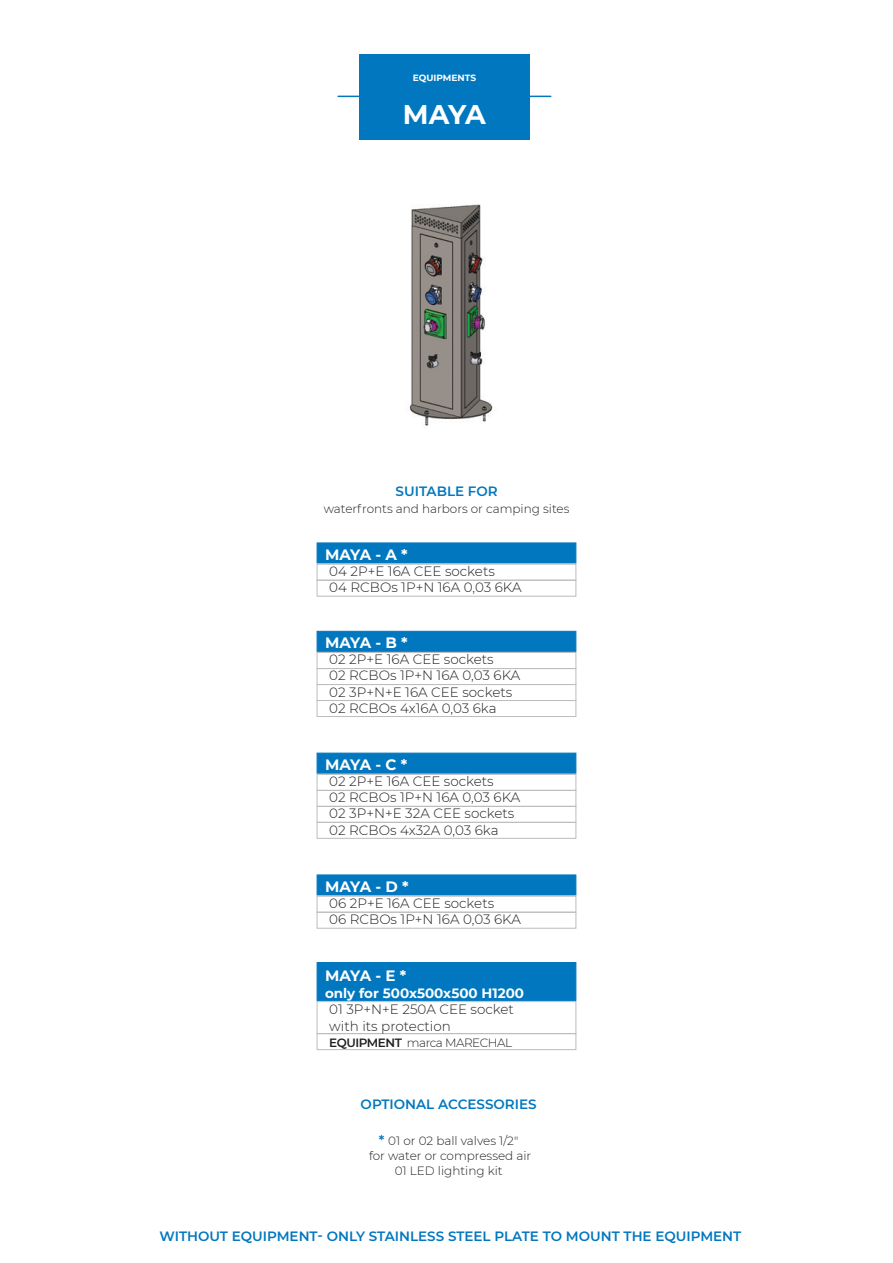
<style>
.page{position:relative;width:893px;height:1263px;background:#fff}
.page>*{position:absolute;margin:0;border:0;box-sizing:border-box;transform-origin:0 0}
.t1{font:700 27px "Montserrat";color:#fff}
.t2{font:700 15px "Montserrat";letter-spacing:-.045em;color:#fff}
.t3{font:300 13.5px "Montserrat";color:#231f20}
.t4{font:600 13.5px "Montserrat";color:#0077bf}
.t5{font:700 13.5px "Montserrat";color:#fff}
.t6{font:300 12px "Montserrat";color:#231f20}
.t7{font:300 12px "Montserrat";letter-spacing:-.04em;color:#231f20}
.t8{font:700 9px "Montserrat";color:#fff}
.s1{font-weight:600}
.s2{font-weight:600;font-size:13.5px;color:#0077bf}
</style>
<div class="page">
<hr style="left:338px;top:96px;width:43px;height:1px;background:#0077bf">
<hr style="left:508px;top:96px;width:43px;height:1px;background:#0077bf">
<img style="left:409px;top:204px;width:84px;height:222px">
<div style="left:317px;top:543px;width:259px;height:20px;background:#0077bf"></div>
<div style="left:317px;top:631px;width:259px;height:20px;background:#0077bf;border:1px solid #0077bf"></div>
<div style="left:317px;top:753px;width:259px;height:20px;background:#0077bf;border:1px solid #0077bf"></div>
<div style="left:317px;top:875px;width:259px;height:20px;background:#0077bf"></div>
<div style="left:317px;top:962px;width:259px;height:38px;background:#0077bf"></div>
<div style="left:317px;top:564px;width:259px;height:16px;border:1px solid #bcbdc0"></div>
<div style="left:317px;top:652px;width:259px;height:17px;border:1px solid #bcbdc0"></div>
<div style="left:317px;top:774px;width:259px;height:17px;border:1px solid #bcbdc0"></div>
<div style="left:317px;top:896px;width:259px;height:16px;border:1px solid #bcbdc0"></div>
<div style="left:317px;top:1001px;width:259px;height:33px;border:1px solid #bcbdc0"></div>
<div style="left:317px;top:580px;width:259px;height:16px;border:1px solid #bcbdc0"></div>
<div style="left:317px;top:668px;width:259px;height:17px;border:1px solid #bcbdc0"></div>
<div style="left:317px;top:790px;width:259px;height:16px;border:1px solid #bcbdc0"></div>
<div style="left:317px;top:912px;width:259px;height:16px;border:1px solid #bcbdc0"></div>
<div style="left:317px;top:684px;width:259px;height:17px;border:1px solid #bcbdc0"></div>
<div style="left:317px;top:806px;width:259px;height:16px;border:1px solid #bcbdc0"></div>
<div style="left:317px;top:1033px;width:259px;height:17px;border:1px solid #bcbdc0"></div>
<div style="left:317px;top:700px;width:259px;height:17px;border:1px solid #bcbdc0"></div>
<div style="left:317px;top:822px;width:259px;height:16px;border:1px solid #bcbdc0"></div>
<div style="left:359px;top:54px;width:170px;height:85px;background:#0077bf"></div>
<p class="t8" style="left:413px;top:71px;width:65px">EQUIPMENTS</p>
<p class="t1" style="left:403px;top:95px;width:85px">MAYA</p>
<p class="t4" style="left:396px;top:482px;width:104px">SUITABLE FOR</p>
<p class="t6" style="left:324px;top:500px;width:247px">waterfronts and harbors or camping sites</p>
<p class="t2" style="left:325px;top:543px;width:84px">MAYA - A *</p>
<p class="t3" style="left:329px;top:562px;width:167px">04 2P+E 16A CEE sockets</p>
<p class="t3" style="left:329px;top:578px;width:194px">04 RCBOs 1P+N 16A 0,03 6KA</p>
<p class="t2" style="left:325px;top:632px;width:84px">MAYA - B *</p>
<p class="t3" style="left:329px;top:650px;width:166px">02 2P+E 16A CEE sockets</p>
<p class="t3" style="left:329px;top:666px;width:193px">02 RCBOs 1P+N 16A 0,03 6KA</p>
<p class="t3" style="left:329px;top:682px;width:184px">02 3P+N+E 16A CEE sockets</p>
<p class="t3" style="left:329px;top:699px;width:169px">02 RCBOs 4x16A 0,03 6ka</p>
<p class="t2" style="left:325px;top:754px;width:84px">MAYA - C *</p>
<p class="t3" style="left:329px;top:772px;width:166px">02 2P+E 16A CEE sockets</p>
<p class="t3" style="left:329px;top:788px;width:193px">02 RCBOs 1P+N 16A 0,03 6KA</p>
<p class="t3" style="left:329px;top:804px;width:186px">02 3P+N+E 32A CEE sockets</p>
<p class="t3" style="left:329px;top:821px;width:171px">02 RCBOs 4x32A 0,03 6ka</p>
<p class="t2" style="left:325px;top:875px;width:85px">MAYA - D *</p>
<p class="t3" style="left:329px;top:894px;width:166px">06 2P+E 16A CEE sockets</p>
<p class="t3" style="left:329px;top:910px;width:193px">06 RCBOs 1P+N 16A 0,03 6KA</p>
<p class="t2" style="left:325px;top:965px;width:83px">MAYA - E *</p>
<p class="t5" style="left:325px;top:983px;width:200px">only for 500x500x500 H1200</p>
<p class="t3" style="left:329px;top:1000px;width:186px">01 3P+N+E 250A CEE socket</p>
<p class="t3" style="left:329px;top:1017px;width:123px">with its protection</p>
<p class="t7" style="left:329px;top:1035px;width:184px"><span class="s1">EQUIPMENT</span> marca MARECHAL</p>
<p class="t4" style="left:361px;top:1095px;width:177px">OPTIONAL ACCESSORIES</p>
<p class="t6" style="left:379px;top:1133px;width:141px"><span class="s2">*</span> 01 or 02 ball valves 1/2"</p>
<p class="t6" style="left:369px;top:1148px;width:164px">for water or compressed air</p>
<p class="t6" style="left:395px;top:1163px;width:109px">01 LED lighting kit</p>
<p class="t4" style="left:159px;top:1226px;width:583px">WITHOUT EQUIPMENT- ONLY STAINLESS STEEL PLATE TO MOUNT THE EQUIPMENT</p>
</div>
